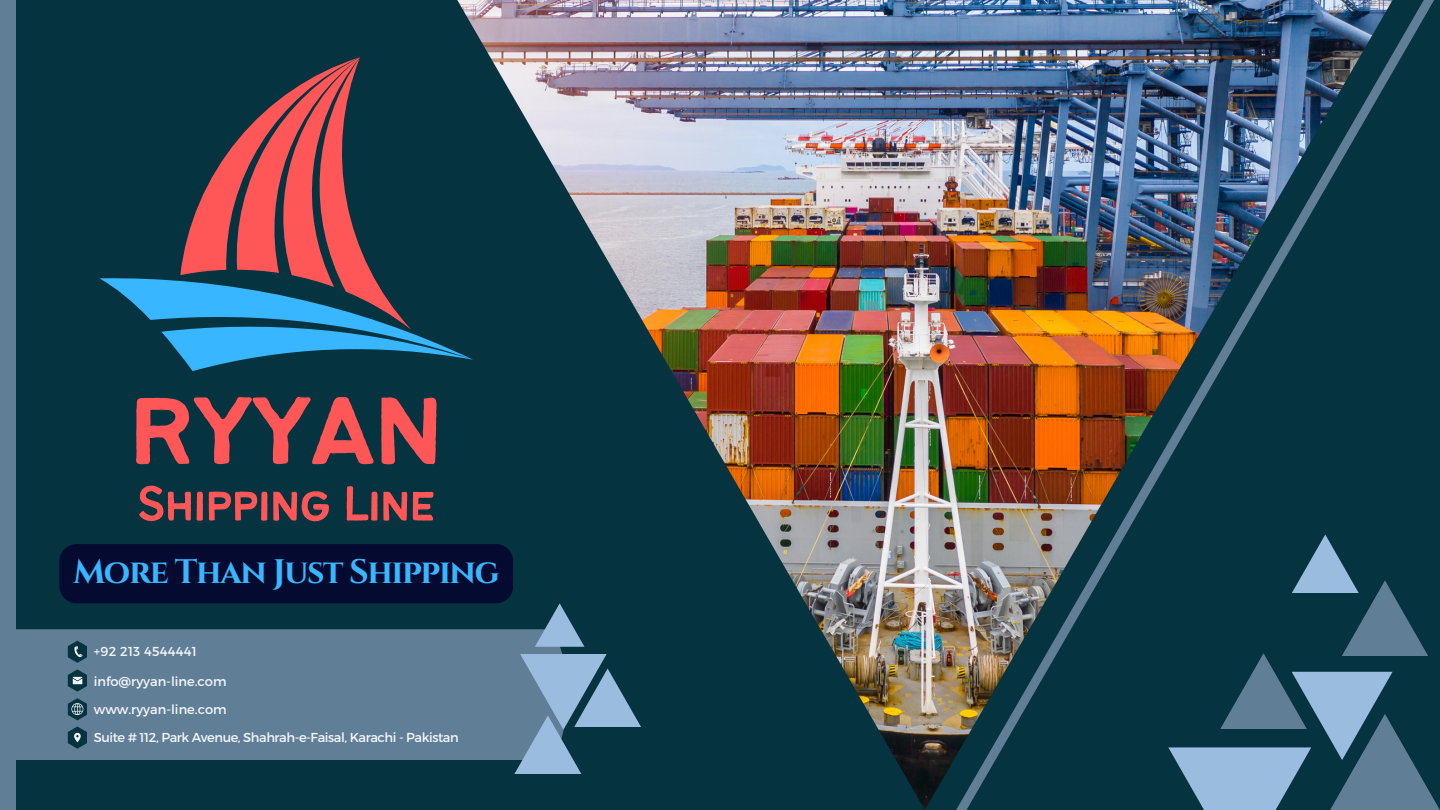
<style>
.page{position:relative;width:1440px;height:810px;background:#063340}
.page>*{position:absolute;margin:0;border:0;box-sizing:border-box;transform-origin:0 0}
.t1{font:125.7px "Bantayog";letter-spacing:-.04em;color:#ff5757}
.t2{font:54.3px "Bantayog";letter-spacing:-.04em;color:#ff5757}
.t3{font:700 33.9px "Cinzel";letter-spacing:-.04em;color:#38b6ff}
.t4{font:13px "Montserrat";letter-spacing:-.03em;color:#f4f6fc}
.t5{font:13px "Montserrat";color:#f4f6fc}
.t6{font:13px "Montserrat";letter-spacing:.02em;color:#f4f6fc}
</style>
<div class="page">
<img style="left:457px;top:0;width:491px;height:810px">
<div style="left:15px;top:629px;width:552px;height:131px;background:#607f96"></div>
<img style="left:948px;top:0;width:486px;height:810px">
<svg style="left:1168px;top:747px;width:52px;height:63px;fill:#9abddf"></svg>
<svg style="left:1220px;top:534px;width:220px;height:276px"></svg>
<svg style="left:514px;top:654px;width:127px;height:120px"></svg>
<svg style="left:535px;top:603px;width:49px;height:44px"></svg>
<div style="left:0;top:0;width:15px;height:810px;background:#607f96"></div>
<svg style="left:99px;top:57px;width:374px;height:314px"></svg>
<div style="left:59px;top:544px;width:454px;height:59px;background:#050a30"></div>
<svg style="left:68px;top:641px;width:19px;height:22px"></svg>
<svg style="left:68px;top:669px;width:19px;height:23px"></svg>
<svg style="left:68px;top:727px;width:19px;height:22px"></svg>
<svg style="left:68px;top:698px;width:19px;height:22px"></svg>
<p class="t1" style="left:127px;top:375px;width:320px">ryyan</p>
<p class="t2" style="left:137px;top:482px;width:301px">Shipping Line</p>
<p class="t3" style="left:73px;top:550px;width:428px">More Than Just Shipping</p>
<p class="t6" style="left:94px;top:643px;width:105px">+92 213 4544441</p>
<p class="t5" style="left:94px;top:673px;width:134px">info@ryyan-line.com</p>
<p class="t5" style="left:94px;top:701px;width:134px">www.ryyan-line.com</p>
<p class="t4" style="left:94px;top:729px;width:366px">Suite # 112, Park Avenue, Shahrah-e-Faisal, Karachi - Pakistan</p>
</div>
